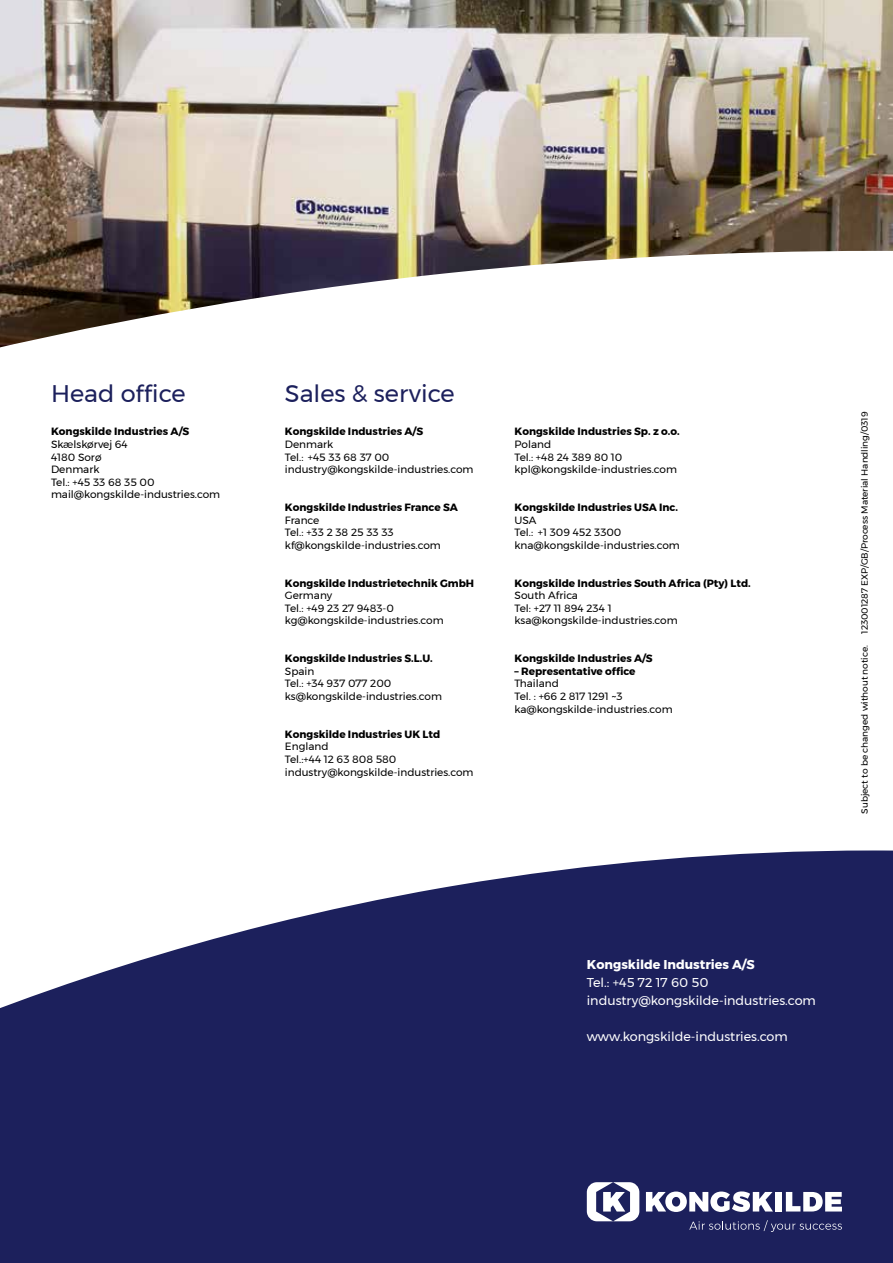
<style>
.page{position:relative;width:893px;height:1263px;background:#fff}
.page>*{position:absolute;margin:0;border:0;box-sizing:border-box;transform-origin:0 0}
.t1{font:24px "Montserrat";color:#1c205c}
.t2{font:12.75px/18px "Montserrat";color:#fff}
.t3{font:700 12.75px "Montserrat";color:#fff}
.t4{font:10.5px/12.6px "Montserrat";color:#000}
.t5{font:700 10.5px "Montserrat";color:#000}
.t6{font:9px "Montserrat";letter-spacing:-.005em;color:#000}
</style>
<div class="page">
<svg style="left:0;top:850px;width:893px;height:413px;background:#383c70"></svg>
<svg style="left:646px;top:1191px;width:127px;height:21px"></svg>
<div style="left:775px;top:1192px;width:7px;height:19px;background:#fff"></div>
<svg style="left:786px;top:1192px;width:56px;height:19px"></svg>
<svg style="left:689px;top:1220px;width:153px;height:12px;background:#393c71"></svg>
<svg style="left:587px;top:1182px;width:52px;height:39px"></svg>
<img style="left:0;top:0;width:893px;height:251px">
<svg style="left:0;top:251px;width:837px;height:97px"></svg>
<h1 class="t1" style="left:51px;top:375px;width:136px">Head office</h1>
<h1 class="t1" style="left:285px;top:375px;width:171px">Sales &amp; service</h1>
<p class="t5" style="left:51px;top:423px;width:140px">Kongskilde Industries A/S</p>
<p class="t4" style="left:51px;top:438px;width:171px">Skælskørvej 64<br>4180 Sorø<br>Denmark<br>Tel.: +45 33 68 35 00 mail@kongskilde-industries.com</p>
<p class="t5" style="left:285px;top:423px;width:140px">Kongskilde Industries A/S</p>
<p class="t4" style="left:285px;top:438px;width:190px">Denmark<br>Tel.: +45 33 68 37 00 industry@kongskilde-industries.com</p>
<p class="t5" style="left:285px;top:499px;width:174px">Kongskilde Industries France SA</p>
<p class="t4" style="left:285px;top:513px;width:157px">France<br>Tel.: +33 2 38 25 33 33 kf@kongskilde-industries.com</p>
<p class="t5" style="left:285px;top:574px;width:191px">Kongskilde Industrietechnik GmbH</p>
<p class="t4" style="left:285px;top:589px;width:160px">Germany<br>Tel.: +49 23 27 9483-0 kg@kongskilde-industries.com</p>
<p class="t5" style="left:285px;top:650px;width:149px">Kongskilde Industries S.L.U.</p>
<p class="t4" style="left:285px;top:665px;width:159px">Spain<br>Tel.: +34 937 077 200 ks@kongskilde-industries.com</p>
<p class="t5" style="left:285px;top:726px;width:157px">Kongskilde Industries UK Ltd</p>
<p class="t4" style="left:285px;top:740px;width:190px">England<br>Tel.:+44 12 63 808 580 industry@kongskilde-industries.com</p>
<p class="t5" style="left:514px;top:423px;width:167px">Kongskilde Industries Sp. z o.o.</p>
<p class="t4" style="left:514px;top:438px;width:164px">Poland<br>Tel.: +48 24 389 80 10 kpl@kongskilde-industries.com</p>
<p class="t5" style="left:514px;top:499px;width:165px">Kongskilde Industries USA Inc.</p>
<p class="t4" style="left:514px;top:513px;width:167px">USA<br>Tel.: +1 309 452 3300 kna@kongskilde-industries.com</p>
<p class="t5" style="left:514px;top:574px;width:238px">Kongskilde Industries South Africa (Pty) Ltd.</p>
<p class="t4" style="left:514px;top:589px;width:165px">South Africa<br>Tel: +27 11 894 234 1 ksa@kongskilde-industries.com</p>
<p class="t5" style="left:514px;top:650px;width:140px">Kongskilde Industries A/S</p>
<p class="t5" style="left:514px;top:663px;width:123px">– Representative office</p>
<p class="t4" style="left:514px;top:677px;width:160px">Thailand<br>Tel. : +66 2 817 1291 ~3 ka@kongskilde-industries.com</p>
<p class="t6" style="left:858px;top:634px;width:224px;rotate:-90deg">123001287 EXP/GB/Process Material Handling/0319</p>
<p class="t6" style="left:858px;top:813px;width:170px;rotate:-90deg">Subject to be changed without notice.</p>
<p class="t3" style="left:587px;top:954px;width:169px">Kongskilde Industries A/S</p>
<p class="t2" style="left:587px;top:973px;width:231px">Tel.: +45 72 17 60 50 industry@kongskilde-industries.com</p>
<p class="t2" style="left:587px;top:1027px;width:202px">www.kongskilde-industries.com</p>
</div>
